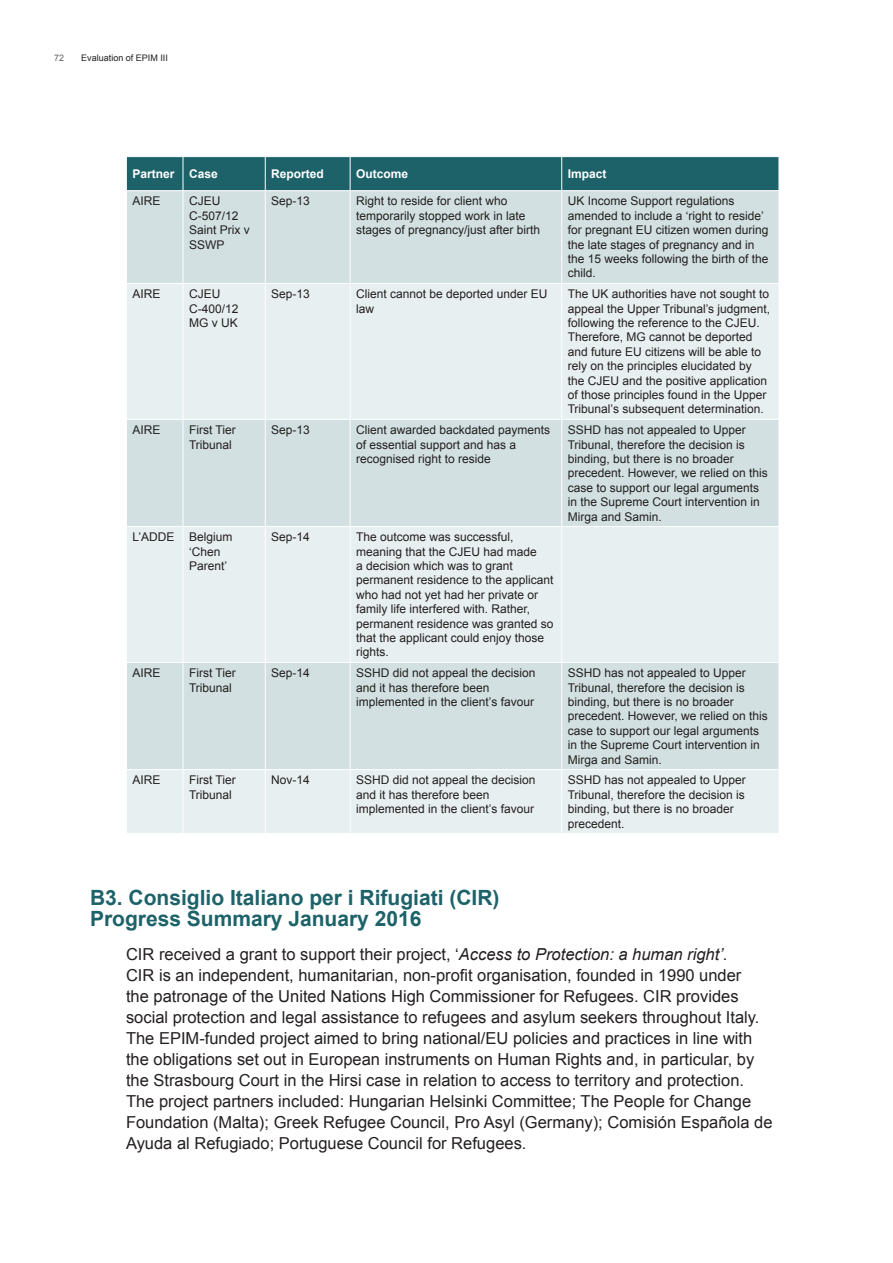
<style>
.page{position:relative;width:893px;height:1263px;background:#fff}
.page>*{position:absolute;margin:0;border:0;box-sizing:border-box;transform-origin:0 0}
.t1{font:700 21px/21px "Arial";color:#1d6269}
.t2{font:16.5px/21px "Arial";color:#231f20}
.t3{font:12px/14.4px "Arial";color:#231f20}
.t4{font:700 12px "Arial";color:#fff}
.t5{font:9px "Arial";color:#231f20}
.s1{font-style:italic}
</style>
<div class="page">
<div style="left:127px;top:157px;width:652px;height:33px;background:#1d6269"></div>
<div style="left:127px;top:191px;width:652px;height:92px;background:#d2e0e1"></div>
<svg style="left:127px;top:284px;width:652px;height:549px;fill:#e8eff0"></svg>
<hr style="left:183px;top:157px;width:1px;height:33px;background:#fff">
<hr style="left:265px;top:157px;width:1px;height:33px;background:#fff">
<hr style="left:350px;top:157px;width:1px;height:33px;background:#fff">
<hr style="left:561px;top:157px;width:1px;height:33px;background:#fff">
<hr style="left:183px;top:191px;width:1px;height:92px;background:#fff">
<hr style="left:265px;top:191px;width:1px;height:92px;background:#fff">
<hr style="left:350px;top:191px;width:1px;height:92px;background:#fff">
<hr style="left:561px;top:191px;width:1px;height:92px;background:#fff">
<hr style="left:183px;top:284px;width:1px;height:135px;background:#fff">
<hr style="left:265px;top:284px;width:1px;height:135px;background:#fff">
<hr style="left:350px;top:284px;width:1px;height:135px;background:#fff">
<hr style="left:561px;top:284px;width:1px;height:135px;background:#fff">
<hr style="left:126px;top:419px;width:57px;height:1px;background:#fff">
<hr style="left:183px;top:419px;width:82px;height:1px;background:#fff">
<hr style="left:183px;top:420px;width:1px;height:106px;background:#fff">
<hr style="left:265px;top:419px;width:85px;height:1px;background:#fff">
<hr style="left:265px;top:420px;width:1px;height:106px;background:#fff">
<hr style="left:350px;top:419px;width:212px;height:1px;background:#fff">
<hr style="left:350px;top:420px;width:1px;height:106px;background:#fff">
<hr style="left:562px;top:419px;width:217px;height:1px;background:#fff">
<hr style="left:561px;top:420px;width:1px;height:106px;background:#fff">
<hr style="left:126px;top:526px;width:57px;height:1px;background:#fff">
<hr style="left:183px;top:526px;width:82px;height:1px;background:#fff">
<hr style="left:183px;top:527px;width:1px;height:135px;background:#fff">
<hr style="left:265px;top:526px;width:85px;height:1px;background:#fff">
<hr style="left:265px;top:527px;width:1px;height:135px;background:#fff">
<hr style="left:350px;top:526px;width:212px;height:1px;background:#fff">
<hr style="left:350px;top:527px;width:1px;height:135px;background:#fff">
<hr style="left:562px;top:526px;width:217px;height:1px;background:#fff">
<hr style="left:561px;top:527px;width:1px;height:135px;background:#fff">
<hr style="left:126px;top:662px;width:57px;height:1px;background:#fff">
<hr style="left:183px;top:662px;width:82px;height:1px;background:#fff">
<hr style="left:183px;top:663px;width:1px;height:106px;background:#fff">
<hr style="left:265px;top:662px;width:85px;height:1px;background:#fff">
<hr style="left:265px;top:663px;width:1px;height:106px;background:#fff">
<hr style="left:350px;top:662px;width:212px;height:1px;background:#fff">
<hr style="left:350px;top:663px;width:1px;height:106px;background:#fff">
<hr style="left:562px;top:662px;width:217px;height:1px;background:#fff">
<hr style="left:561px;top:663px;width:1px;height:106px;background:#fff">
<hr style="left:126px;top:769px;width:57px;height:1px;background:#fff">
<hr style="left:183px;top:769px;width:82px;height:1px;background:#fff">
<hr style="left:183px;top:770px;width:1px;height:63px;background:#fff">
<hr style="left:265px;top:769px;width:85px;height:1px;background:#fff">
<hr style="left:265px;top:770px;width:1px;height:63px;background:#fff">
<hr style="left:350px;top:769px;width:212px;height:1px;background:#fff">
<hr style="left:350px;top:770px;width:1px;height:63px;background:#fff">
<hr style="left:562px;top:769px;width:217px;height:1px;background:#fff">
<hr style="left:561px;top:770px;width:1px;height:63px;background:#fff">
<p class="t5" style="left:54px;top:52px;width:12px">72</p>
<p class="t5" style="left:81px;top:52px;width:88px">Evaluation of EPIM III</p>
<p class="t4" style="left:132px;top:166px;width:87px">Partner Case</p>
<p class="t4" style="left:271px;top:166px;width:54px">Reported</p>
<p class="t4" style="left:356px;top:166px;width:54px">Outcome</p>
<p class="t4" style="left:568px;top:166px;width:40px">Impact</p>
<p class="t3" style="left:132px;top:194px;width:30px">AIRE</p>
<p class="t3" style="left:189px;top:194px;width:62px">CJEU<br>C-507/12<br>Saint Prix v<br>SSWP</p>
<p class="t3" style="left:271px;top:194px;width:40px">Sep-13</p>
<p class="t3" style="left:356px;top:194px;width:186px">Right to reside for client who temporarily stopped work in late stages of pregnancy/just after birth</p>
<p class="t3" style="left:568px;top:194px;width:202px">UK Income Support regulations amended to include a ‘right to reside’ for pregnant EU citizen women during the late stages of pregnancy and in the 15 weeks following the birth of the child.</p>
<p class="t3" style="left:132px;top:287px;width:30px">AIRE</p>
<p class="t3" style="left:189px;top:287px;width:51px">CJEU<br>C-400/12<br>MG v UK</p>
<p class="t3" style="left:271px;top:287px;width:40px">Sep-13</p>
<p class="t3" style="left:356px;top:287px;width:193px">Client cannot be deported under EU law</p>
<p class="t3" style="left:568px;top:287px;width:204px">The UK authorities have not sought to appeal the Upper Tribunal’s judgment, following the reference to the CJEU.<br>Therefore, MG cannot be deported and future EU citizens will be able to rely on the principles elucidated by the CJEU and the positive application of those principles found in the Upper Tribunal’s subsequent determination.</p>
<p class="t3" style="left:132px;top:423px;width:30px">AIRE</p>
<p class="t3" style="left:189px;top:423px;width:48px">First Tier<br>Tribunal</p>
<p class="t3" style="left:271px;top:423px;width:40px">Sep-13</p>
<p class="t3" style="left:356px;top:423px;width:196px">Client awarded backdated payments of essential support and has a recognised right to reside</p>
<p class="t3" style="left:568px;top:423px;width:202px">SSHD has not appealed to Upper<br>Tribunal, therefore the decision is binding, but there is no broader precedent. However, we relied on this case to support our legal arguments in the Supreme Court intervention in<br>Mirga and Samin.</p>
<p class="t3" style="left:189px;top:530px;width:45px;text-indent:-57px">L’ADDE Belgium ‘Chen<br>Parent’</p>
<p class="t3" style="left:271px;top:530px;width:40px">Sep-14</p>
<p class="t3" style="left:356px;top:530px;width:199px">The outcome was successful, meaning that the CJEU had made<br>a decision which was to grant permanent residence to the applicant who had not yet had her private or family life interfered with. Rather, permanent residence was granted so that the applicant could enjoy those rights.</p>
<p class="t3" style="left:132px;top:666px;width:30px">AIRE</p>
<p class="t3" style="left:189px;top:666px;width:48px">First Tier<br>Tribunal</p>
<p class="t3" style="left:271px;top:666px;width:40px">Sep-14</p>
<p class="t3" style="left:356px;top:666px;width:181px">SSHD did not appeal the decision and it has therefore been implemented in the client’s favour</p>
<p class="t3" style="left:568px;top:666px;width:202px">SSHD has not appealed to Upper<br>Tribunal, therefore the decision is binding, but there is no broader precedent. However, we relied on this case to support our legal arguments in the Supreme Court intervention in<br>Mirga and Samin.</p>
<p class="t3" style="left:132px;top:773px;width:30px">AIRE</p>
<p class="t3" style="left:189px;top:773px;width:48px">First Tier<br>Tribunal</p>
<p class="t3" style="left:271px;top:773px;width:40px">Nov-14</p>
<p class="t3" style="left:356px;top:773px;width:181px">SSHD did not appeal the decision and it has therefore been implemented in the client’s favour</p>
<p class="t3" style="left:568px;top:773px;width:180px">SSHD has not appealed to Upper<br>Tribunal, therefore the decision is binding, but there is no broader precedent.</p>
<h1 class="t1" style="left:90px;top:888px;width:411px">B3. Consiglio Italiano per i Rifugiati (CIR)<br>Progress Summary January 2016</h1>
<p class="t2" style="left:126px;top:944px;width:648px">CIR received a grant to support their project, ‘<span class="s1">Access to Protection: a human right’.<br></span>CIR is an independent, humanitarian, non-profit organisation, founded in 1990 under<br>the patronage of the United Nations High Commissioner for Refugees. CIR provides social protection and legal assistance to refugees and asylum seekers throughout Italy.<br>The EPIM-funded project aimed to bring national/EU policies and practices in line with the obligations set out in European instruments on Human Rights and, in particular, by the Strasbourg Court in the Hirsi case in relation to access to territory and protection.<br>The project partners included: Hungarian Helsinki Committee; The People for Change Foundation (Malta); Greek Refugee Council, Pro Asyl (Germany); Comisión Española de Ayuda al Refugiado; Portuguese Council for Refugees.</p>
</div>
